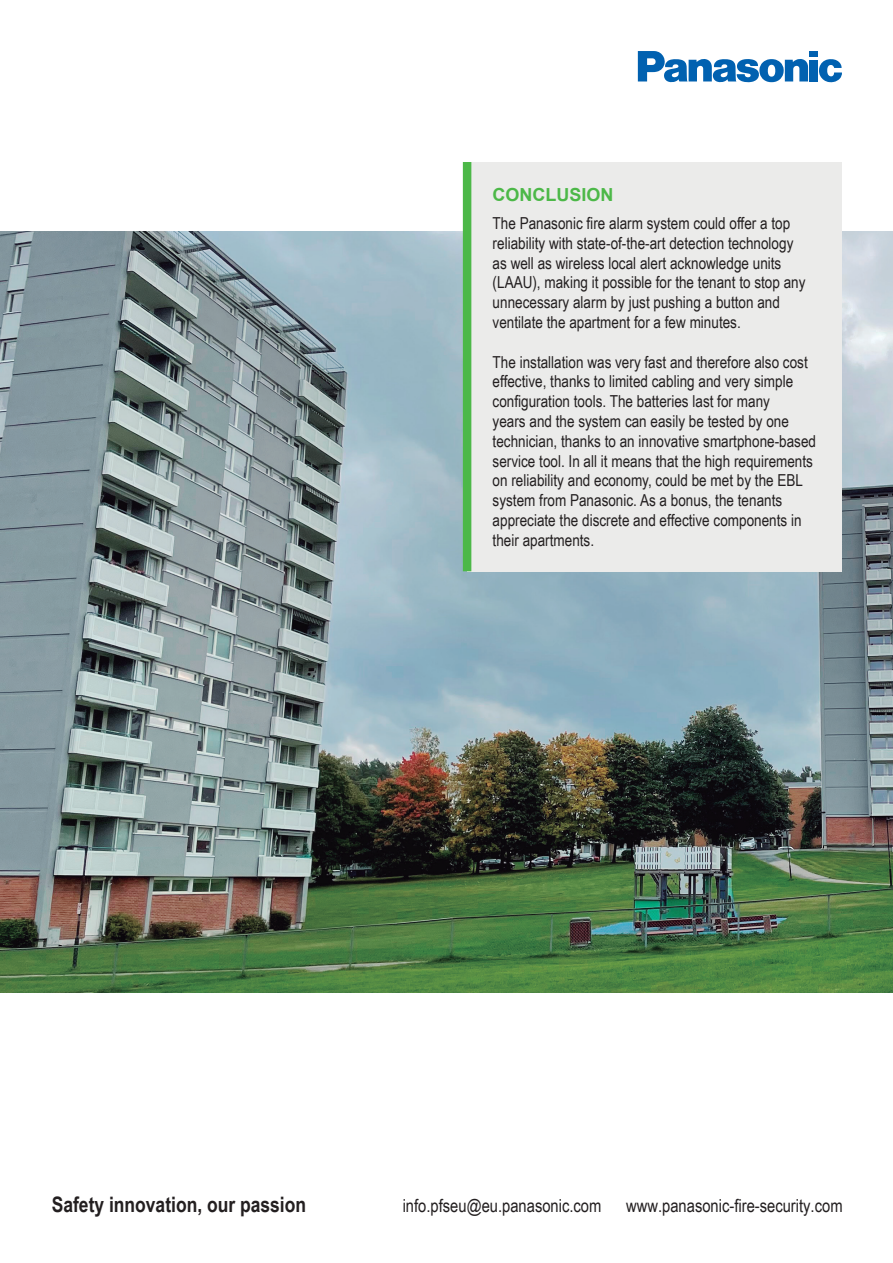
<style>
.page{position:relative;width:893px;height:1263px;background:#fff}
.page>*{position:absolute;margin:0;border:0;box-sizing:border-box;transform-origin:0 0}
.t1{font:700 21.3px "Arial Narrow";color:#231f20}
.t2{font:18px "Arial Narrow";color:#231f20}
.Titular_innovación{font:700 18px "Arial";color:#4cb848}
.t3{font:16.5px/19.8px "Arial Narrow";color:#231f20}
</style>
<div class="page">
<img style="left:0;top:231px;width:893px;height:761px">
<svg style="left:819px;top:59px;width:23px;height:23px"></svg>
<div style="left:810px;top:51px;width:8px;height:6px;background:#0161b0"></div>
<div style="left:810px;top:60px;width:8px;height:21px;background:#0161b0"></div>
<svg style="left:638px;top:51px;width:170px;height:31px"></svg>
<div style="left:467px;top:162px;width:375px;height:409px;background:#ebebea"></div>
<div style="left:463px;top:162px;width:8px;height:409px;background:#4cb848"></div>
<p class="Titular_innovación" style="left:493px;top:184px;width:122px">CONCLUSION</p>
<p class="t3" style="left:493px;top:213px;width:314px">The Panasonic fire alarm system could offer a top reliability with state-of-the-art detection technology as well as wireless local alert acknowledge units (LAAU), making it possible for the tenant to stop any unnecessary alarm by just pushing a button and ventilate the apartment for a few minutes.</p>
<p class="t3" style="left:493px;top:351px;width:325px">The installation was very fast and therefore also cost effective, thanks to limited cabling and very simple configuration tools. The batteries last for many<br>years and the system can easily be tested by one technician, thanks to an innovative smartphone-based service tool. In all it means that the high requirements on reliability and economy, could be met by the EBL system from Panasonic. As a bonus, the tenants appreciate the discrete and effective components in their apartments.</p>
<p class="t1" style="left:52px;top:1188px;width:256px">Safety innovation, our passion</p>
<p class="t2" style="left:403px;top:1192px;width:200px">info.pfseu@eu.panasonic.com</p>
<p class="t2" style="left:626px;top:1192px;width:218px">www.panasonic-fire-security.com</p>
</div>
